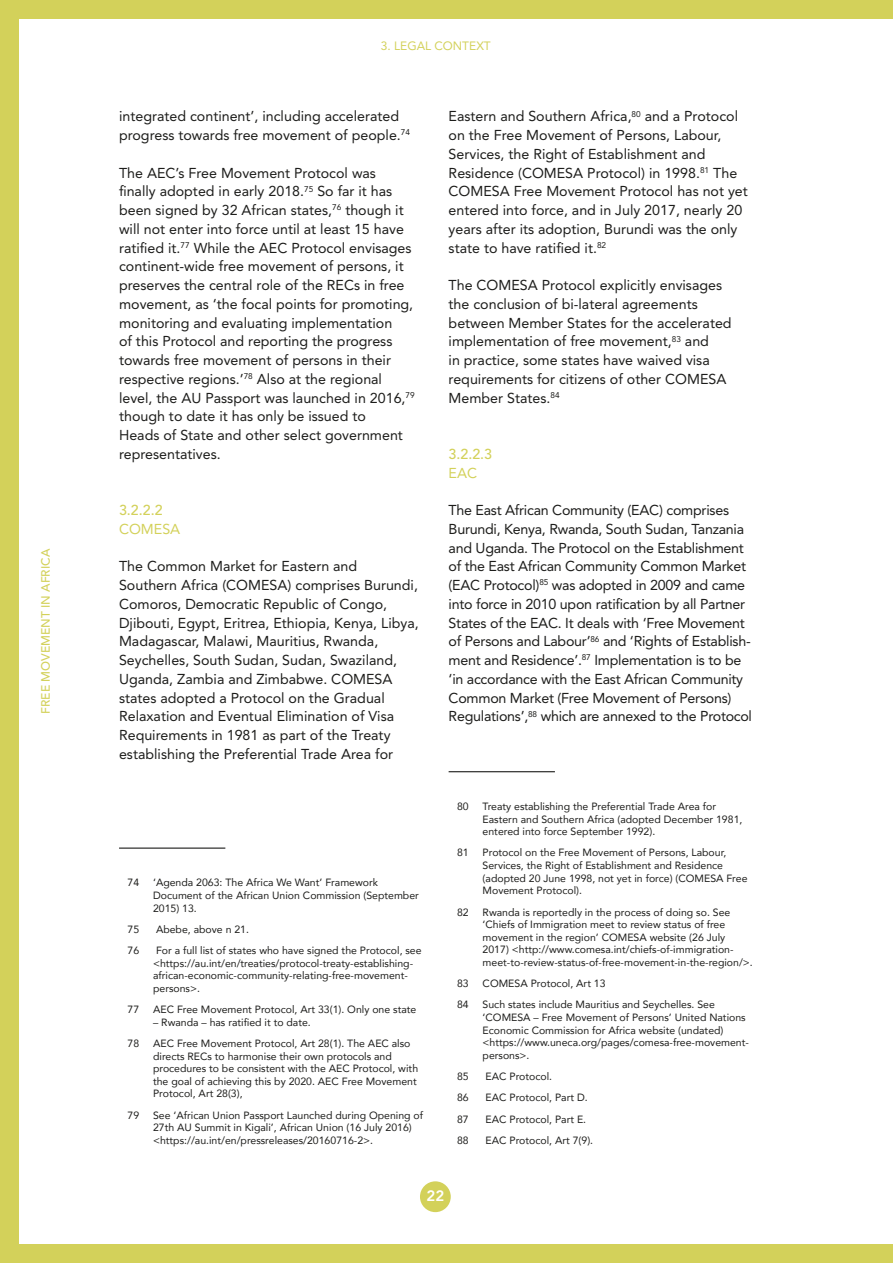
<style>
.page{position:relative;width:893px;height:1263px;background:#fff}
.page>*{position:absolute;margin:0;border:0;box-sizing:border-box;transform-origin:0 0}
.t1{font:800 15px "Avenir LT Std";color:#fff}
.t2{font:14.25px/18.8px "Avenir LT Std";color:#1d1d1b}
.t3{font:14.25px/18.8px "Avenir LT Std";letter-spacing:-.02em;color:#1d1d1b}
.t4{font:500 14.25px "Avenir LT Std";color:#d3d15a}
.t5{font:14.25px "Avenir LT Std";color:#d3d15a}
.t6{font:500 12px "Avenir LT Std";color:#d3d15a}
.t7{font:12px "Avenir LT Std";color:#d3d15a}
.t8{font:10.5px/12.6px "Avenir";color:#1d1d1b}
</style>
<div class="page">
<div style="left:0;top:0;width:19px;height:1263px;background:#d3d15a"></div>
<div style="left:0;top:0;width:893px;height:19px;background:#d3d15a"></div>
<div style="left:0;top:1244px;width:893px;height:19px;background:#d3d15a"></div>
<div style="left:420px;top:1181px;width:31px;height:31px;background:#d3d15a;border-radius:50%"></div>
<hr style="left:119px;top:847px;width:106px;height:2px;background:#1d1d1b">
<hr style="left:449px;top:771px;width:106px;height:1px;background:#1d1d1b">
<p class="t6" style="left:39px;top:714px;width:167px;rotate:-90deg">FREE MOVEMENT IN AFRICA</p>
<p class="t7" style="left:381px;top:39px;width:111px">3. LEGAL CONTEXT</p>
<p class="t2" style="left:119px;top:107px;width:293px">integrated continent’, including accelerated progress towards free movement of people.<sup>74</sup></p>
<p class="t2" style="left:119px;top:163px;width:297px">The AEC’s Free Movement Protocol was finally adopted in early 2018.<sup>75</sup> So far it has been signed by 32 African states,<sup>76</sup> though it will not enter into force until at least 15 have ratified it.<sup>77</sup> While the AEC Protocol envisages continent-wide free movement of persons, it preserves the central role of the RECs in free movement, as ‘the focal points for promoting, monitoring and evaluating implementation<br>of this Protocol and reporting the progress towards free movement of persons in their respective regions.’<sup>78</sup> Also at the regional level, the AU Passport was launched in 2016,<sup>79 </sup>though to date it has only be issued to<br>Heads of State and other select government representatives.</p>
<p class="t4" style="left:119px;top:502px;width:45px">3.2.2.2</p>
<p class="t5" style="left:119px;top:521px;width:63px">COMESA</p>
<p class="t2" style="left:119px;top:557px;width:301px">The Common Market for Eastern and Southern Africa (COMESA) comprises Burundi, Comoros, Democratic Republic of Congo, Djibouti, Egypt, Eritrea, Ethiopia, Kenya, Libya, Madagascar, Malawi, Mauritius, Rwanda, Seychelles, South Sudan, Sudan, Swaziland, Uganda, Zambia and Zimbabwe. COMESA states adopted a Protocol on the Gradual Relaxation and Eventual Elimination of Visa Requirements in 1981 as part of the Treaty establishing the Preferential Trade Area for</p>
<p class="t8" style="left:128px;top:876px;width:13px">74</p>
<p class="t8" style="left:153px;top:876px;width:267px">‘Agenda 2063: The Africa We Want’ Framework<br>Document of the African Union Commission (September<br>2015) 13.</p>
<p class="t8" style="left:128px;top:922px;width:13px">75</p>
<p class="t8" style="left:156px;top:922px;width:95px">Abebe, above n 21.</p>
<p class="t8" style="left:128px;top:944px;width:13px">76</p>
<p class="t8" style="left:153px;top:944px;width:270px">For a full list of states who have signed the Protocol, see &lt;https://au.int/en/treaties/protocol-treaty-establishing&shy;african-economic-community-relating-free-movement&shy;persons&gt;.</p>
<p class="t8" style="left:128px;top:1003px;width:13px">77</p>
<p class="t8" style="left:153px;top:1003px;width:265px">AEC Free Movement Protocol, Art 33(1). Only one state</p>
<p class="t8" style="left:153px;top:1015px;width:159px">– Rwanda – has ratified it to date.</p>
<p class="t8" style="left:128px;top:1037px;width:13px">78</p>
<p class="t8" style="left:153px;top:1037px;width:267px">AEC Free Movement Protocol, Art 28(1). The AEC also directs RECs to harmonise their own protocols and procedures to be consistent with the AEC Protocol, with the goal of achieving this by 2020. AEC Free Movement Protocol, Art 28(3),</p>
<p class="t8" style="left:128px;top:1108px;width:13px">79</p>
<p class="t8" style="left:153px;top:1108px;width:271px">See ‘African Union Passport Launched during Opening of<br>27th AU Summit in Kigali’, African Union (16 July 2016) &lt;https://au.int/en/pressreleases/20160716-2&gt;.</p>
<p class="t2" style="left:449px;top:107px;width:301px">Eastern and Southern Africa,<sup>80</sup> and a Protocol on the Free Movement of Persons, Labour, Services, the Right of Establishment and Residence (COMESA Protocol) in 1998.<sup>81</sup> The COMESA Free Movement Protocol has not yet entered into force, and in July 2017, nearly 20 years after its adoption, Burundi was the only state to have ratified it.<sup>82</sup></p>
<p class="t2" style="left:449px;top:276px;width:285px">The COMESA Protocol explicitly envisages the conclusion of bi-lateral agreements between Member States for the accelerated implementation of free movement,<sup>83</sup> and<br>in practice, some states have waived visa requirements for citizens of other COMESA Member States.<sup>84</sup></p>
<p class="t4" style="left:449px;top:446px;width:45px">3.2.2.3</p>
<p class="t5" style="left:449px;top:464px;width:30px">EAC</p>
<p class="t3" style="left:449px;top:501px;width:305px">The East African Community (EAC) comprises Burundi, Kenya, Rwanda, South Sudan, Tanzania and Uganda. The Protocol on the Establishment of the East African Community Common Market (EAC Protocol)<sup>85</sup> was adopted in 2009 and came into force in 2010 upon ratification by all Partner States of the EAC. It deals with ‘Free Movement of Persons and Labour’<sup>86</sup> and ‘Rights of Establish&shy;ment and Residence’.<sup>87</sup> Implementation is to be ‘in accordance with the East African Community Common Market (Free Movement of Persons)<br>Regulations’,<sup>88</sup> which are annexed to the Protocol</p>
<p class="t8" style="left:457px;top:800px;width:13px">80</p>
<p class="t8" style="left:483px;top:800px;width:261px">Treaty establishing the Preferential Trade Area for<br>Eastern and Southern Africa (adopted December 1981, entered into force September 1992).</p>
<p class="t8" style="left:457px;top:846px;width:13px">81</p>
<p class="t8" style="left:483px;top:846px;width:266px">Protocol on the Free Movement of Persons, Labour, Services, the Right of Establishment and Residence (adopted 20 June 1998, not yet in force) (COMESA Free Movement Protocol).</p>
<p class="t8" style="left:457px;top:905px;width:13px">82</p>
<p class="t8" style="left:483px;top:905px;width:272px">Rwanda is reportedly in the process of doing so. See ‘Chiefs of Immigration meet to review status of free movement in the region’ COMESA website (26 July 2017) &lt;http://www.comesa.int/chiefs-of-immigration&shy;meet-to-review-status-of-free-movement-in-the-region/&gt;.</p>
<p class="t8" style="left:457px;top:977px;width:13px">83</p>
<p class="t8" style="left:483px;top:977px;width:124px">COMESA Protocol, Art 13</p>
<p class="t8" style="left:457px;top:998px;width:13px">84</p>
<p class="t8" style="left:483px;top:998px;width:268px">Such states include Mauritius and Seychelles. See ‘COMESA – Free Movement of Persons’ United Nations Economic Commission for Africa website (undated) &lt;https://www.uneca.org/pages/comesa-free-movement&shy;persons&gt;.</p>
<p class="t8" style="left:457px;top:1070px;width:13px">85</p>
<p class="t8" style="left:486px;top:1070px;width:68px">EAC Protocol.</p>
<p class="t8" style="left:457px;top:1091px;width:13px">86</p>
<p class="t8" style="left:486px;top:1091px;width:104px">EAC Protocol, Part D.</p>
<p class="t8" style="left:457px;top:1112px;width:13px">87</p>
<p class="t8" style="left:486px;top:1112px;width:102px">EAC Protocol, Part E.</p>
<p class="t8" style="left:457px;top:1134px;width:13px">88</p>
<p class="t8" style="left:486px;top:1134px;width:109px">EAC Protocol, Art 7(9).</p>
<p class="t1" style="left:426px;top:1187px;width:19px">22</p>
</div>
